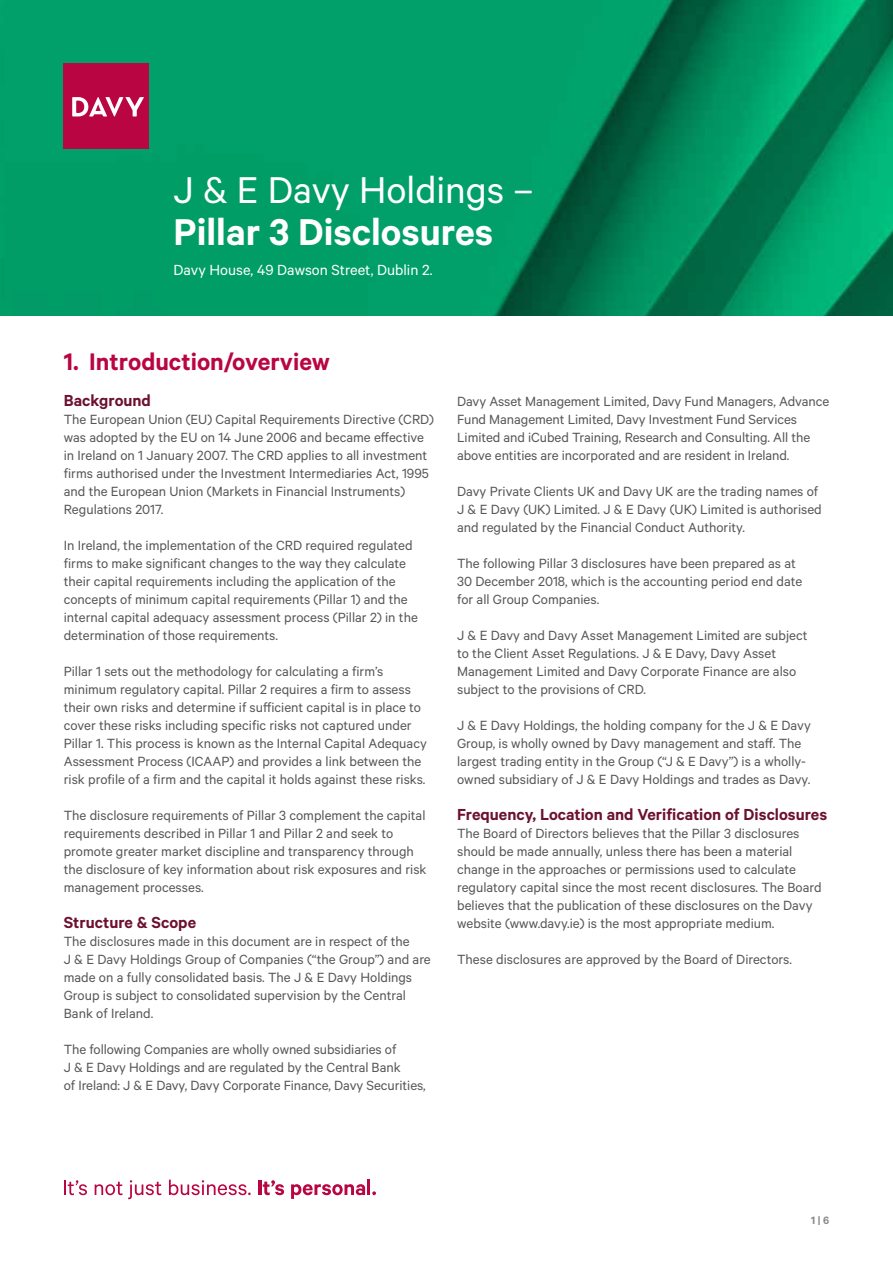
<style>
.page{position:relative;width:893px;height:1263px;background:#fff}
.page>*{position:absolute;margin:0;border:0;box-sizing:border-box;transform-origin:0 0}
.t1{font:600 42px "Calibre";color:#fff}
.t2{font:42px "Calibre";color:#fff}
.t3{font:600 27px "Calibre";color:#b90541}
.t4{font:600 18px "Calibre";color:#6d1131}
.t5{font:16.5px "Calibre";color:#fff}
.t6{font:15px/18px "Calibre";color:#575756}
.t7{font:600 12px "Calibre";color:#878787}
</style>
<div class="page">
<img style="left:0;top:0;width:893px;height:316px">
<div style="left:64px;top:64px;width:85px;height:85px;background:#b90541"></div>
<svg style="left:72px;top:97px;width:72px;height:20px"></svg>
<svg style="left:64px;top:1180px;width:23px;height:15px"></svg>
<svg style="left:95px;top:1182px;width:27px;height:13px"></svg>
<svg style="left:128px;top:1180px;width:33px;height:19px"></svg>
<svg style="left:169px;top:1179px;width:82px;height:16px"></svg>
<hr style="left:258px;top:1180px;width:3px;height:15px;background:#b90541">
<svg style="left:263px;top:1180px;width:21px;height:15px"></svg>
<svg style="left:291px;top:1184px;width:74px;height:15px"></svg>
<hr style="left:367px;top:1179px;width:3px;height:16px;background:#b90541">
<svg style="left:372px;top:1191px;width:4px;height:4px"></svg>
<h1 class="t2" style="left:174px;top:166px;width:361px">J &amp; E Davy Holdings –</h1>
<h1 class="t1" style="left:174px;top:207px;width:321px">Pillar 3 Disclosures</h1>
<p class="t5" style="left:174px;top:261px;width:261px">Davy House, 49 Dawson Street, Dublin 2.</p>
<h2 class="t3" style="left:64px;top:345px;width:268px">1. Introduction/overview</h2>
<p class="t4" style="left:64px;top:389px;width:89px">Background</p>
<p class="t6" style="left:64px;top:410px;width:372px">The European Union (EU) Capital Requirements Directive (CRD) was adopted by the EU on 14 June 2006 and became effective in Ireland on 1 January 2007. The CRD applies to all investment firms authorised under the Investment Intermediaries Act, 1995 and the European Union (Markets in Financial Instruments)<br>Regulations 2017.</p>
<p class="t6" style="left:64px;top:536px;width:356px">In Ireland, the implementation of the CRD required regulated firms to make significant changes to the way they calculate their capital requirements including the application of the concepts of minimum capital requirements (Pillar 1) and the internal capital adequacy assessment process (Pillar 2) in the determination of those requirements.</p>
<p class="t6" style="left:64px;top:662px;width:365px">Pillar 1 sets out the methodology for calculating a firm’s minimum regulatory capital. Pillar 2 requires a firm to assess their own risks and determine if sufficient capital is in place to cover these risks including specific risks not captured under Pillar 1. This process is known as the Internal Capital Adequacy Assessment Process (ICAAP) and provides a link between the risk profile of a firm and the capital it holds against these risks.</p>
<p class="t6" style="left:64px;top:806px;width:364px">The disclosure requirements of Pillar 3 complement the capital requirements described in Pillar 1 and Pillar 2 and seek to promote greater market discipline and transparency through the disclosure of key information about risk exposures and risk management processes.</p>
<p class="t4" style="left:64px;top:911px;width:134px">Structure &amp; Scope</p>
<p class="t6" style="left:64px;top:932px;width:369px">The disclosures made in this document are in respect of the<br>J &amp; E Davy Holdings Group of Companies (“the Group”) and are made on a fully consolidated basis. The J &amp; E Davy Holdings Group is subject to consolidated supervision by the Central Bank of Ireland.</p>
<p class="t6" style="left:64px;top:1040px;width:364px">The following Companies are wholly owned subsidiaries of<br>J &amp; E Davy Holdings and are regulated by the Central Bank<br>of Ireland: J &amp; E Davy, Davy Corporate Finance, Davy Securities,</p>
<p class="t6" style="left:457px;top:392px;width:374px">Davy Asset Management Limited, Davy Fund Managers, Advance Fund Management Limited, Davy Investment Fund Services Limited and iCubed Training, Research and Consulting. All the above entities are incorporated and are resident in Ireland.</p>
<p class="t6" style="left:457px;top:482px;width:366px">Davy Private Clients UK and Davy UK are the trading names of<br>J &amp; E Davy (UK) Limited. J &amp; E Davy (UK) Limited is authorised and regulated by the Financial Conduct Authority.</p>
<p class="t6" style="left:457px;top:554px;width:347px">The following Pillar 3 disclosures have been prepared as at<br>30 December 2018, which is the accounting period end date for all Group Companies.</p>
<p class="t6" style="left:457px;top:626px;width:352px">J &amp; E Davy and Davy Asset Management Limited are subject to the Client Asset Regulations. J &amp; E Davy, Davy Asset Management Limited and Davy Corporate Finance are also subject to the provisions of CRD.</p>
<p class="t6" style="left:457px;top:716px;width:355px">J &amp; E Davy Holdings, the holding company for the J &amp; E Davy Group, is wholly owned by Davy management and staff. The largest trading entity in the Group (“J &amp; E Davy”) is a wholly&shy;owned subsidiary of J &amp; E Davy Holdings and trades as Davy.</p>
<p class="t4" style="left:457px;top:803px;width:372px">Frequency, Location and Verification of Disclosures</p>
<p class="t6" style="left:457px;top:824px;width:366px">The Board of Directors believes that the Pillar 3 disclosures should be made annually, unless there has been a material change in the approaches or permissions used to calculate regulatory capital since the most recent disclosures. The Board believes that the publication of these disclosures on the Davy website (www.davy.ie) is the most appropriate medium.</p>
<p class="t6" style="left:457px;top:950px;width:336px">These disclosures are approved by the Board of Directors.</p>
<p class="t7" style="left:811px;top:1213px;width:20px">1 | 6</p>
</div>
